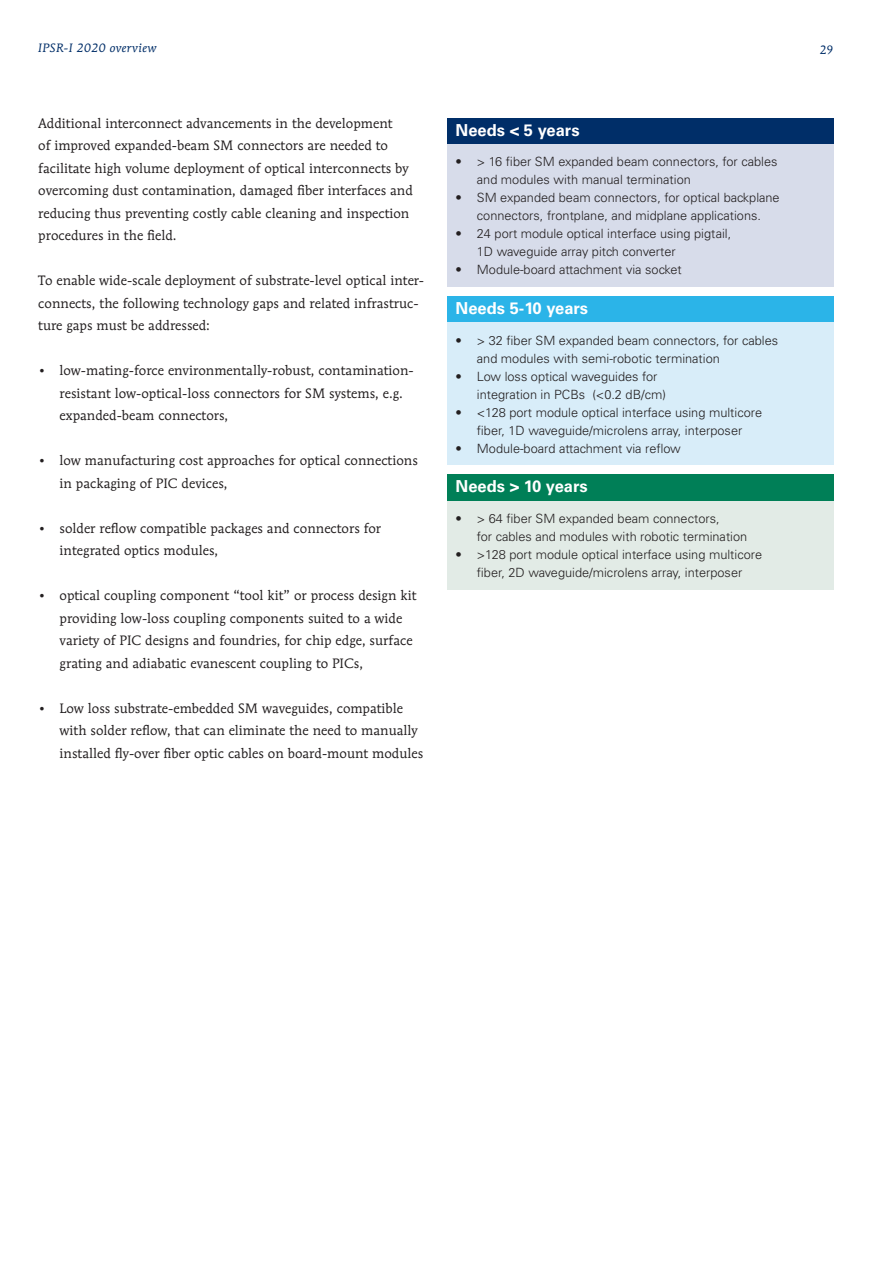
<style>
.page{position:relative;width:893px;height:1263px;background:#fff}
.page>*{position:absolute;margin:0;border:0;box-sizing:border-box;transform-origin:0 0}
.t1{font:700 16.5px "Univers LT Std";color:#fff}
.t2{font:13.5px/22.5px "Mendoza Roman Std";color:#231f20}
.t3{font:300 12.75px/18px "Univers LT Std";color:#231f20}
.t4{font:italic 12px "Mendoza Roman Std";letter-spacing:.03em;color:#002e68}
.t5{font:12px "Mendoza Roman Std";color:#002e68}
</style>
<div class="page">
<div style="left:447px;top:118px;width:386px;height:26px;background:#002e68"></div>
<div style="left:447px;top:144px;width:386px;height:52px;background:#d7dcea"></div>
<div style="left:447px;top:180px;width:386px;height:52px;background:#d7dcea"></div>
<div style="left:447px;top:216px;width:386px;height:52px;background:#d7dcea"></div>
<div style="left:447px;top:252px;width:386px;height:34px;background:#d7dcea"></div>
<div style="left:447px;top:296px;width:386px;height:27px;background:#2bb4e8"></div>
<div style="left:447px;top:323px;width:386px;height:52px;background:#d8edf9"></div>
<div style="left:447px;top:359px;width:386px;height:52px;background:#d8edf9"></div>
<div style="left:447px;top:395px;width:386px;height:52px;background:#d8edf9"></div>
<div style="left:447px;top:431px;width:386px;height:34px;background:#d8edf9"></div>
<div style="left:447px;top:474px;width:386px;height:27px;background:#007f57"></div>
<div style="left:447px;top:501px;width:386px;height:52px;background:#e2ebe6"></div>
<div style="left:447px;top:537px;width:386px;height:52px;background:#e2ebe6"></div>
<p class="t4" style="left:38px;top:41px;width:120px">IPSR-I 2020 overview</p>
<p class="t5" style="left:820px;top:43px;width:15px">29</p>
<p class="t2" style="left:38px;top:112px;width:376px">Additional interconnect advancements in the development<br>of improved expanded-beam SM connectors are needed to facilitate high volume deployment of optical interconnects by overcoming dust contamination, damaged fiber interfaces and reducing thus preventing costly cable cleaning and inspection procedures in the field.</p>
<p class="t2" style="left:38px;top:269px;width:387px">To enable wide-scale deployment of substrate-level optical inter&shy;connects, the following technology gaps and related infrastruc&shy;ture gaps must be addressed:</p>
<p class="t2" style="left:60px;top:359px;width:356px;text-indent:-21px">• low-mating-force environmentally-robust, contamination&shy;resistant low-optical-loss connectors for SM systems, e.g. expanded-beam connectors,</p>
<p class="t2" style="left:60px;top:449px;width:360px;text-indent:-21px">• low manufacturing cost approaches for optical connections in packaging of PIC devices,</p>
<p class="t2" style="left:60px;top:517px;width:323px;text-indent:-21px">• solder reflow compatible packages and connectors for integrated optics modules,</p>
<p class="t2" style="left:60px;top:584px;width:358px;text-indent:-21px">• optical coupling component “tool kit” or process design kit providing low-loss coupling components suited to a wide variety of PIC designs and foundries, for chip edge, surface grating and adiabatic evanescent coupling to PICs,</p>
<p class="t2" style="left:60px;top:697px;width:365px;text-indent:-21px">• Low loss substrate-embedded SM waveguides, compatible with solder reflow, that can eliminate the need to manually installed fly-over fiber optic cables on board-mount modules</p>
<p class="t1" style="left:456px;top:120px;width:125px">Needs &lt; 5 years</p>
<p class="t3" style="left:477px;top:153px;width:302px;text-indent:-21px">• &gt; 16 fiber SM expanded beam connectors, for cables and modules with manual termination</p>
<p class="t3" style="left:456px;top:189px;width:326px;text-align:center">• SM expanded beam connectors, for optical backplane connectors, frontplane, and midplane applications.</p>
<p class="t3" style="left:477px;top:225px;width:256px;text-indent:-21px">• 24 port module optical interface using pigtail,<br>1D waveguide array pitch converter</p>
<p class="t3" style="left:456px;top:261px;width:228px">• Module-board attachment via socket</p>
<p class="t1" style="left:456px;top:298px;width:134px">Needs 5-10 years</p>
<p class="t3" style="left:477px;top:331px;width:303px;text-indent:-21px">• &gt; 32 fiber SM expanded beam connectors, for cables and modules with semi-robotic termination</p>
<p class="t3" style="left:477px;top:367px;width:191px;text-indent:-21px">• Low loss optical waveguides for integration in PCBs (&lt;0.2 dB/cm)</p>
<p class="t3" style="left:456px;top:403px;width:308px;text-align:center">• &lt;128 port module optical interface using multicore fiber, 1D waveguide/microlens array, interposer</p>
<p class="t3" style="left:456px;top:439px;width:227px">• Module-board attachment via reflow</p>
<p class="t1" style="left:456px;top:477px;width:134px">Needs &gt; 10 years</p>
<p class="t3" style="left:477px;top:509px;width:272px;text-indent:-21px">• &gt; 64 fiber SM expanded beam connectors,<br>for cables and modules with robotic termination</p>
<p class="t3" style="left:456px;top:545px;width:308px;text-align:center">• &gt;128 port module optical interface using multicore fiber, 2D waveguide/microlens array, interposer</p>
</div>
